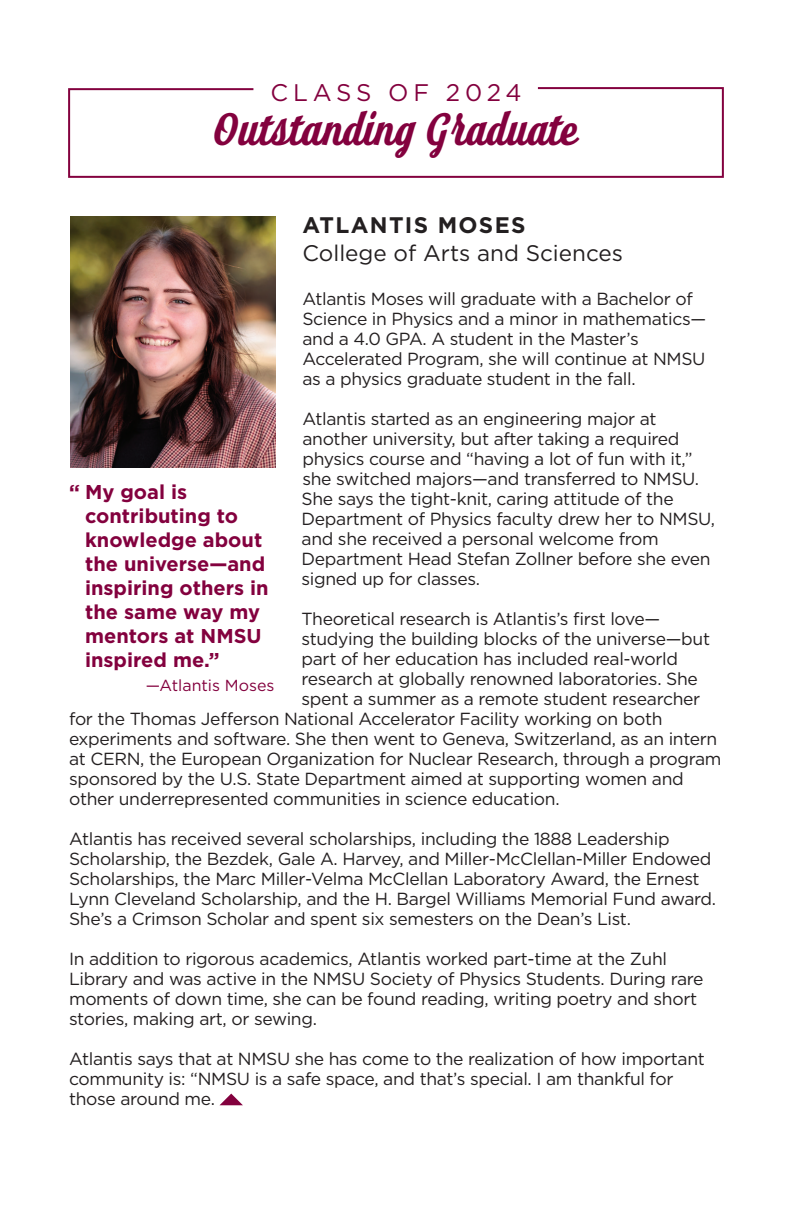
<style>
.page{position:relative;width:792px;height:1224px;background:#fff}
.page>*{position:absolute;margin:0;border:0;box-sizing:border-box;transform-origin:0 0}
.t1{font:700 46px "Look Script";color:#83013e}
.t2{font:24px "Gotham";letter-spacing:.195em;color:#83013e}
.t3{font:22.4px "Gotham";color:#231f20}
.t4{font:700 22.4px "Gotham";letter-spacing:.06em;color:#231f20}
.t5{font:700 20px/24px "Gotham";color:#83013e}
.t6{font:17.6px/20px "Gotham";letter-spacing:-.02em;color:#231f20}
.t7{font:16px "Gotham";color:#83013e}
</style>
<div class="page">
<svg style="left:219px;top:1093px;width:24px;height:13px"></svg>
<svg style="left:68px;top:87px;width:656px;height:91px"></svg>
<img style="left:70px;top:216px;width:205px;height:252px">
<h2 class="t2" style="left:271px;top:77px;width:252px">CLASS OF 2024</h2>
<h1 class="t1" style="left:213px;top:102px;width:367px">Outstanding Graduate</h1>
<p class="t4" style="left:302px;top:211px;width:225px">ATLANTIS MOSES</p>
<p class="t3" style="left:302px;top:239px;width:322px">College of Arts and Sciences</p>
<p class="t6" style="left:302px;top:289px;width:405px">Atlantis Moses will graduate with a Bachelor of Science in Physics and a minor in mathematics— and a 4.0 GPA. A student in the Master’s Accelerated Program, she will continue at NMSU as a physics graduate student in the fall.</p>
<p class="t6" style="left:302px;top:409px;width:415px">Atlantis started as an engineering major at another university, but after taking a required physics course and “having a lot of fun with it,” she switched majors—and transferred to NMSU.<br>She says the tight-knit, caring attitude of the Department of Physics faculty drew her to NMSU, and she received a personal welcome from Department Head Stefan Zollner before she even signed up for classes.</p>
<p class="t6" style="left:302px;top:609px;width:360px">Theoretical research is Atlantis’s first love—</p>
<p class="t6" style="left:302px;top:629px;width:410px">studying the building blocks of the universe—but</p>
<p class="t6" style="left:302px;top:649px;width:378px">part of her education has included real-world</p>
<p class="t6" style="left:302px;top:669px;width:398px">research at globally renowned laboratories. She</p>
<p class="t6" style="left:302px;top:689px;width:400px">spent a summer as a remote student researcher</p>
<p class="t6" style="left:69px;top:709px;width:595px">for the Thomas Jefferson National Accelerator Facility working on both</p>
<p class="t6" style="left:69px;top:729px;width:650px">experiments and software. She then went to Geneva, Switzerland, as an intern</p>
<p class="t6" style="left:69px;top:749px;width:654px">at CERN, the European Organization for Nuclear Research, through a program</p>
<p class="t6" style="left:69px;top:769px;width:616px">sponsored by the U.S. State Department aimed at supporting women and</p>
<p class="t6" style="left:69px;top:789px;width:492px">other underrepresented communities in science education.</p>
<p class="t6" style="left:69px;top:829px;width:649px">Atlantis has received several scholarships, including the 1888 Leadership Scholarship, the Bezdek, Gale A. Harvey, and Miller-McClellan-Miller Endowed Scholarships, the Marc Miller-Velma McClellan Laboratory Award, the Ernest Lynn Cleveland Scholarship, and the H. Bargel Williams Memorial Fund award.<br>She’s a Crimson Scholar and spent six semesters on the Dean’s List.</p>
<p class="t6" style="left:69px;top:949px;width:636px">In addition to rigorous academics, Atlantis worked part-time at the Zuhl Library and was active in the NMSU Society of Physics Students. During rare moments of down time, she can be found reading, writing poetry and short stories, making art, or sewing.</p>
<p class="t6" style="left:69px;top:1049px;width:637px">Atlantis says that at NMSU she has come to the realization of how important community is: “NMSU is a safe space, and that’s special. I am thankful for those around me.</p>
<p class="t5" style="left:85px;top:480px;width:185px;text-indent:-16px">“ My goal is contributing to knowledge about the universe—and inspiring others in the same way my mentors at NMSU inspired me.”</p>
<p class="t7" style="left:146px;top:676px;width:130px">—Atlantis Moses</p>
</div>
